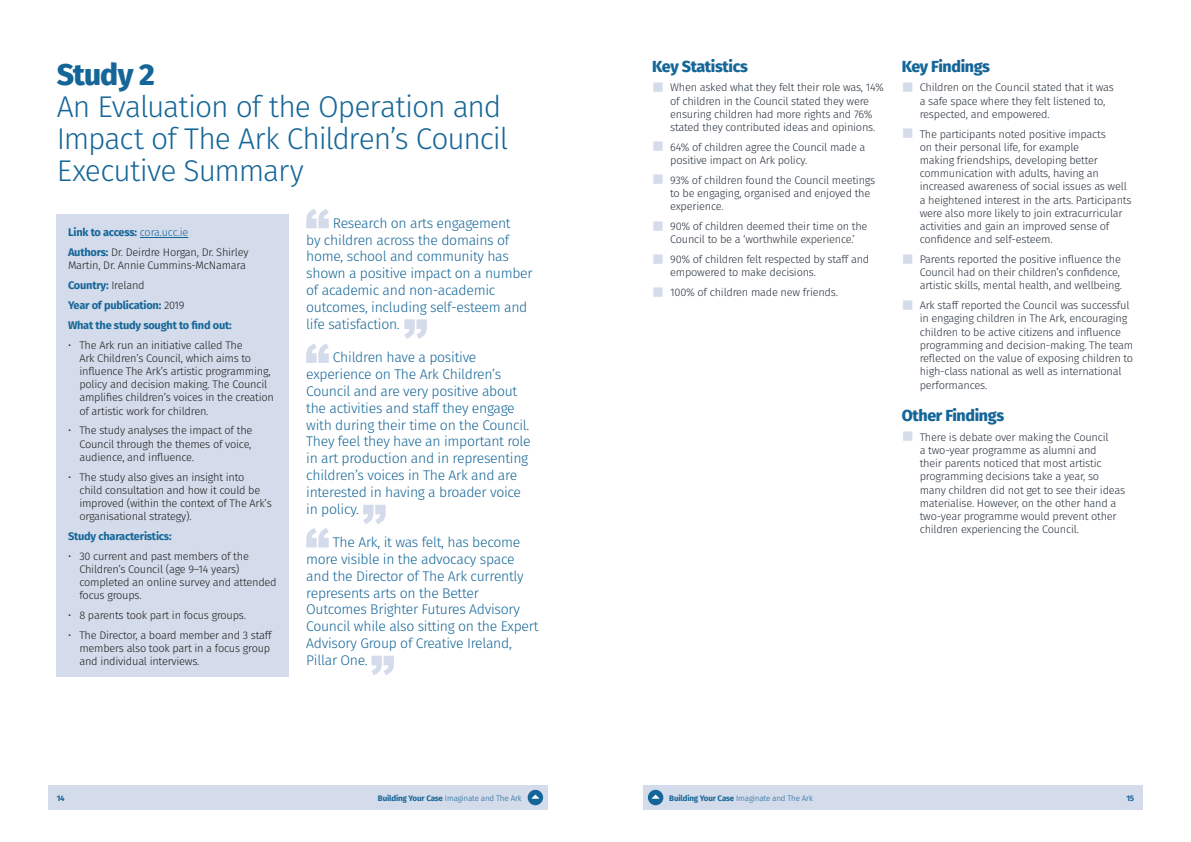
<style>
.page{position:relative;width:1191px;height:842px;background:#fff}
.page>*{position:absolute;margin:0;border:0;box-sizing:border-box;transform-origin:0 0}
.t1{font:300 30px/32px "Fira Sans";letter-spacing:-.035em;color:#156698}
.t2{font:800 30px "Fira Sans";letter-spacing:-.03em;color:#156698}
.t3{font:800 16px "Fira Sans";letter-spacing:-.02em;color:#156698}
.t4{font:300 14px/16.8px "Fira Sans";letter-spacing:-.02em;color:#156698}
.t5{font:300 11px/13.2px "Fira Sans";letter-spacing:-.02em;color:#25303b}
.t6{font:300 11px/13.2px "Fira Sans";letter-spacing:-.02em;color:#1d1d1b}
.t7{font:700 11px/19.8px "Fira Sans";letter-spacing:-.02em;color:#156698}
.t8{font:300 8px "Fira Sans";letter-spacing:-.02em;color:#156698}
.t9{font:700 8px "Fira Sans";color:#156698}
.s1{font-weight:700;color:#156698}
.s2{color:#156698}
.s3{font-weight:300;color:#1d1d1b}
.s4{color:#d4dbea}
.s5{font-weight:700}
</style>
<div class="page">
<div style="left:57px;top:215px;width:232px;height:462px;background:#d4dbea"></div>
<hr style="left:140px;top:237px;width:48px;height:1px;background:#156698">
<svg style="left:306px;top:209px;width:23px;height:19px"></svg>
<svg style="left:306px;top:343px;width:23px;height:20px"></svg>
<svg style="left:306px;top:528px;width:23px;height:19px"></svg>
<svg style="left:404px;top:319px;width:23px;height:20px"></svg>
<svg style="left:363px;top:505px;width:23px;height:19px"></svg>
<svg style="left:371px;top:656px;width:23px;height:19px"></svg>
<div style="left:48px;top:785px;width:499px;height:25px;background:#d4dbea"></div>
<div style="left:527px;top:790px;width:16px;height:15px;background:#156698;border-radius:50%"></div>
<svg style="left:531px;top:794px;width:8px;height:5px"></svg>
<div style="left:643px;top:785px;width:499px;height:25px;background:#d4dbea"></div>
<div style="left:648px;top:790px;width:15px;height:15px;background:#156698;border-radius:50%"></div>
<svg style="left:651px;top:794px;width:9px;height:5px"></svg>
<h1 class="t2" style="left:57px;top:48px;width:100px">Study 2</h1>
<h1 class="t1" style="left:57px;top:90px;width:453px">An Evaluation of the Operation and<br>Impact of The Ark Children’s Council<br>Executive Summary</h1>
<p class="t6" style="left:68px;top:223px;width:182px;line-height:19.8px"><span class="s1">Link to access:</span> <span class="s2">cora.ucc.ie<br></span><span class="s1">Authors:</span> Dr. Deirdre Horgan, Dr. Shirley</p>
<p class="t7" style="left:68px;top:255px;width:179px"><span class="s3">Martin, Dr. Annie Cummins-McNamara<br></span>Country: <span class="s3">Ireland<br></span>Year of publication: <span class="s3">2019<br></span>What the study sought to find out:</p>
<p class="t6" style="left:79px;top:338px;width:196px;text-indent:-11px">• The Ark run an initiative called The<br>Ark Children’s Council, which aims to influence The Ark’s artistic programming, policy and decision making. The Council amplifies children’s voices in the creation of artistic work for children.</p>
<p class="t6" style="left:79px;top:424px;width:174px;text-align:justify;text-indent:-11px">• The study analyses the impact of the Council through the themes of voice, audience, and influence.</p>
<p class="t6" style="left:79px;top:470px;width:194px;text-indent:-11px">• The study also gives an insight into<br>child consultation and how it could be improved (within the context of The Ark’s organisational strategy).</p>
<p class="t7" style="left:68px;top:525px;width:105px">Study characteristics:</p>
<p class="t6" style="left:79px;top:549px;width:199px;text-indent:-11px">• 30 current and past members of the<br>Children’s Council (age 9–14 years) completed an online survey and attended focus groups.</p>
<p class="t6" style="left:68px;top:609px;width:180px">• 8 parents took part in focus groups.</p>
<p class="t6" style="left:79px;top:628px;width:194px;text-indent:-11px">• The Director, a board member and 3 staff members also took part in a focus group and individual interviews.</p>
<p class="t4" style="left:306px;top:214px;width:228px;text-indent:27px">Research on arts engagement<br>by children across the domains of home, school and community has shown a positive impact on a number of academic and non-academic outcomes, including self-esteem and life satisfaction.</p>
<p class="t4" style="left:306px;top:349px;width:226px;text-indent:27px">Children have a positive experience on The Ark Children’s<br>Council and are very positive about the activities and staff they engage with during their time on the Council.<br>They feel they have an important role in art production and in representing children’s voices in The Ark and are interested in having a broader voice in policy.</p>
<p class="t4" style="left:306px;top:534px;width:234px;text-indent:27px">The Ark, it was felt, has become more visible in the advocacy space and the Director of The Ark currently represents arts on the Better<br>Outcomes Brighter Futures Advisory<br>Council while also sitting on the Expert<br>Advisory Group of Creative Ireland,<br>Pillar One.</p>
<h2 class="t3" style="left:652px;top:52px;width:97px">Key Statistics</h2>
<p class="t5" style="left:670px;top:81px;width:215px;text-indent:-18px"><span class="s4">■</span> When asked what they felt their role was, 14% of children in the Council stated they were ensuring children had more rights and 76% stated they contributed ideas and opinions.</p>
<p class="t5" style="left:670px;top:140px;width:197px;text-indent:-18px"><span class="s4">■</span> 64% of children agree the Council made a positive impact on Ark policy.</p>
<p class="t5" style="left:670px;top:173px;width:206px;text-indent:-18px"><span class="s4">■</span> 93% of children found the Council meetings to be engaging, organised and enjoyed the experience.</p>
<p class="t5" style="left:652px;top:220px;width:217px;text-align:center"><span class="s4">■</span> 90% of children deemed their time on the<br>Council to be a ‘worthwhile experience.’</p>
<p class="t5" style="left:670px;top:253px;width:201px;text-indent:-18px"><span class="s4">■</span> 90% of children felt respected by staff and empowered to make decisions.</p>
<p class="t5" style="left:652px;top:286px;width:187px"><span class="s4">■</span> 100% of children made new friends.</p>
<h2 class="t3" style="left:901px;top:52px;width:90px">Key Findings</h2>
<p class="t5" style="left:919px;top:81px;width:195px;text-indent:-18px"><span class="s4">■</span> Children on the Council stated that it was a safe space where they felt listened to, respected, and empowered.</p>
<p class="t5" style="left:919px;top:127px;width:213px;text-indent:-18px"><span class="s4">■</span> The participants noted positive impacts<br>on their personal life, for example<br>making friendships, developing better communication with adults, having an increased awareness of social issues as well a heightened interest in the arts. Participants were also more likely to join extracurricular activities and gain an improved sense of confidence and self-esteem.</p>
<p class="t5" style="left:919px;top:253px;width:204px;text-indent:-18px"><span class="s4">■</span> Parents reported the positive influence the<br>Council had on their children’s confidence, artistic skills, mental health, and wellbeing.</p>
<p class="t5" style="left:919px;top:299px;width:215px;text-indent:-18px"><span class="s4">■</span> Ark staff reported the Council was successful in engaging children in The Ark, encouraging children to be active citizens and influence programming and decision-making. The team reflected on the value of exposing children to high-class national as well as international performances.</p>
<h2 class="t3" style="left:901px;top:401px;width:104px">Other Findings</h2>
<p class="t5" style="left:919px;top:430px;width:207px;text-indent:-18px"><span class="s4">■</span> There is debate over making the Council<br>a two-year programme as alumni and<br>their parents noticed that most artistic programming decisions take a year, so many children did not get to see their ideas materialise. However, on the other hand a two-year programme would prevent other children experiencing the Council.</p>
<p class="t9" style="left:57px;top:792px;width:10px">14</p>
<p class="t8" style="left:378px;top:793px;width:145px"><span class="s5">Building Your Case</span> Imaginate and The Ark</p>
<p class="t8" style="left:669px;top:793px;width:145px"><span class="s5">Building Your Case</span> Imaginate and The Ark</p>
<p class="t9" style="left:1126px;top:792px;width:9px">15</p>
</div>
